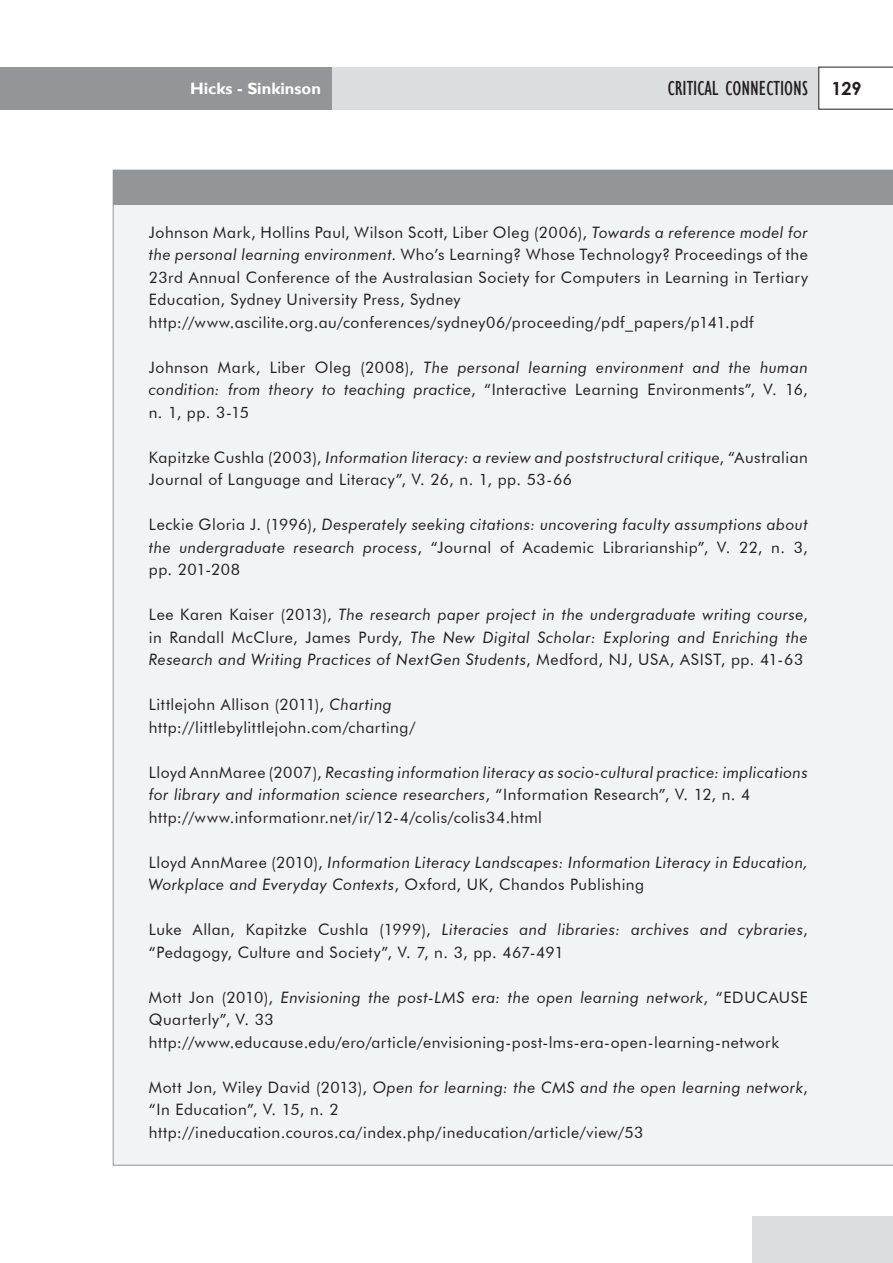
<style>
.page{position:relative;width:893px;height:1263px;background:#fff}
.page>*{position:absolute;margin:0;border:0;box-sizing:border-box;transform-origin:0 0}
.t1{font:condensed 21px "forma";color:#231f20}
.t2{font:700 16.5px "forma";color:#fff}
.References{font:15.75px/22.5px "Futura BT";letter-spacing:.03em;color:#231f20}
.References-2{font:italic 15.75px/22.5px "Futura BT";letter-spacing:.025em;color:#231f20}
.s1{font-family:"Century Gothic";font-weight:700;font-stretch:normal;font-size:18px}
.s2{font-style:italic}
.s3{font-style:normal}
</style>
<div class="page">
<div style="left:332px;top:67px;width:487px;height:42px;background:#dcdddf"></div>
<svg style="left:819px;top:67px;width:74px;height:42px"></svg>
<div style="left:0;top:67px;width:332px;height:42px;background:#939598"></div>
<div style="left:753px;top:1217px;width:140px;height:46px;background:#dcdddf"></div>
<div style="left:113px;top:204px;width:780px;height:961px;background:#f2f3f4"></div>
<div style="left:113px;top:170px;width:780px;height:34px;background:#939598"></div>
<p class="t2" style="left:190px;top:78px;width:133px">Hicks - Sinkinson</p>
<h1 class="t1" style="left:668px;top:76px;width:195px">CRITICAL CONNECTIONS <span class="s1">129</span></h1>
<p class="References" style="left:149px;top:221px;width:661px;text-align:justify">Johnson Mark, Hollins Paul, Wilson Scott, Liber Oleg (2006), <span class="s2">Towards a reference model for the personal learning environment</span>. Who’s Learning? Whose Technology? Proceedings of the 23rd Annual Conference of the Australasian Society for Computers in Learning in Tertiary Education, Sydney University Press, Sydney</p>
<p class="References" style="left:149px;top:311px;width:606px">http://www.ascilite.org.au/conferences/sydney06/proceeding/pdf_papers/p141.pdf</p>
<p class="References" style="left:149px;top:356px;width:661px;text-align:justify">Johnson Mark, Liber Oleg (2008), <span class="s2">The personal learning environment and the human condition: from theory to teaching practice</span>, “Interactive Learning Environments”, V. 16, n. 1, pp. 3-15</p>
<p class="References" style="left:149px;top:446px;width:661px">Kapitzke Cushla (2003), <span class="s2">Information literacy: a review and poststructural critique</span>, “Australian<br>Journal of Language and Literacy”, V. 26, n. 1, pp. 53-66</p>
<p class="References-2" style="left:149px;top:513px;width:661px;text-align:justify"><span class="s3">Leckie Gloria J. (1996),</span> Desperately seeking citations: uncovering faculty assumptions about the undergraduate research process<span class="s3">, “Journal of Academic Librarianship”, V. 22, n. 3, pp. 201-208</span></p>
<p class="References-2" style="left:149px;top:603px;width:661px;text-align:justify"><span class="s3">Lee Karen Kaiser (2013),</span> The research paper project in the undergraduate writing course<span class="s3">, in Randall McClure, James Purdy,</span> The New Digital Scholar: Exploring and Enriching the Research and Writing Practices of NextGen Students<span class="s3">, Medford, NJ, USA, ASIST, pp. 41-63</span></p>
<p class="References" style="left:149px;top:693px;width:245px">Littlejohn Allison (2011), <span class="s2">Charting</span></p>
<p class="References" style="left:149px;top:716px;width:268px">http://littlebylittlejohn.com/charting/</p>
<p class="References-2" style="left:149px;top:761px;width:661px"><span class="s3">Lloyd AnnMaree (2007),</span> Recasting information literacy as socio-cultural practice: implications for library and information science researchers<span class="s3">, “Information Research”, V. 12, n. 4</span></p>
<p class="References" style="left:149px;top:806px;width:395px">http://www.informationr.net/ir/12-4/colis/colis34.html</p>
<p class="References-2" style="left:149px;top:851px;width:661px"><span class="s3">Lloyd AnnMaree (2010),</span> Information Literacy Landscapes: Information Literacy in Education,<br>Workplace and Everyday Contexts<span class="s3">, Oxford, UK, Chandos Publishing</span></p>
<p class="References" style="left:149px;top:918px;width:661px">Luke Allan, Kapitzke Cushla (1999), <span class="s2">Literacies and libraries: archives and cybraries</span>, “Pedagogy, Culture and Society”, V. 7, n. 3, pp. 467-491</p>
<p class="References-2" style="left:149px;top:986px;width:661px"><span class="s3">Mott Jon (2010),</span> Envisioning the post-LMS era: the open learning network<span class="s3">, “EDUCAUSE<br>Quarterly”, V. 33</span></p>
<p class="References" style="left:149px;top:1031px;width:632px">http://www.educause.edu/ero/article/envisioning-post-lms-era-open-learning-network</p>
<p class="References" style="left:149px;top:1076px;width:661px">Mott Jon, Wiley David (2013), <span class="s2">Open for learning: the CMS and the open learning network</span>, “In Education”, V. 15, n. 2</p>
<p class="References" style="left:149px;top:1121px;width:496px">http://ineducation.couros.ca/index.php/ineducation/article/view/53</p>
</div>
